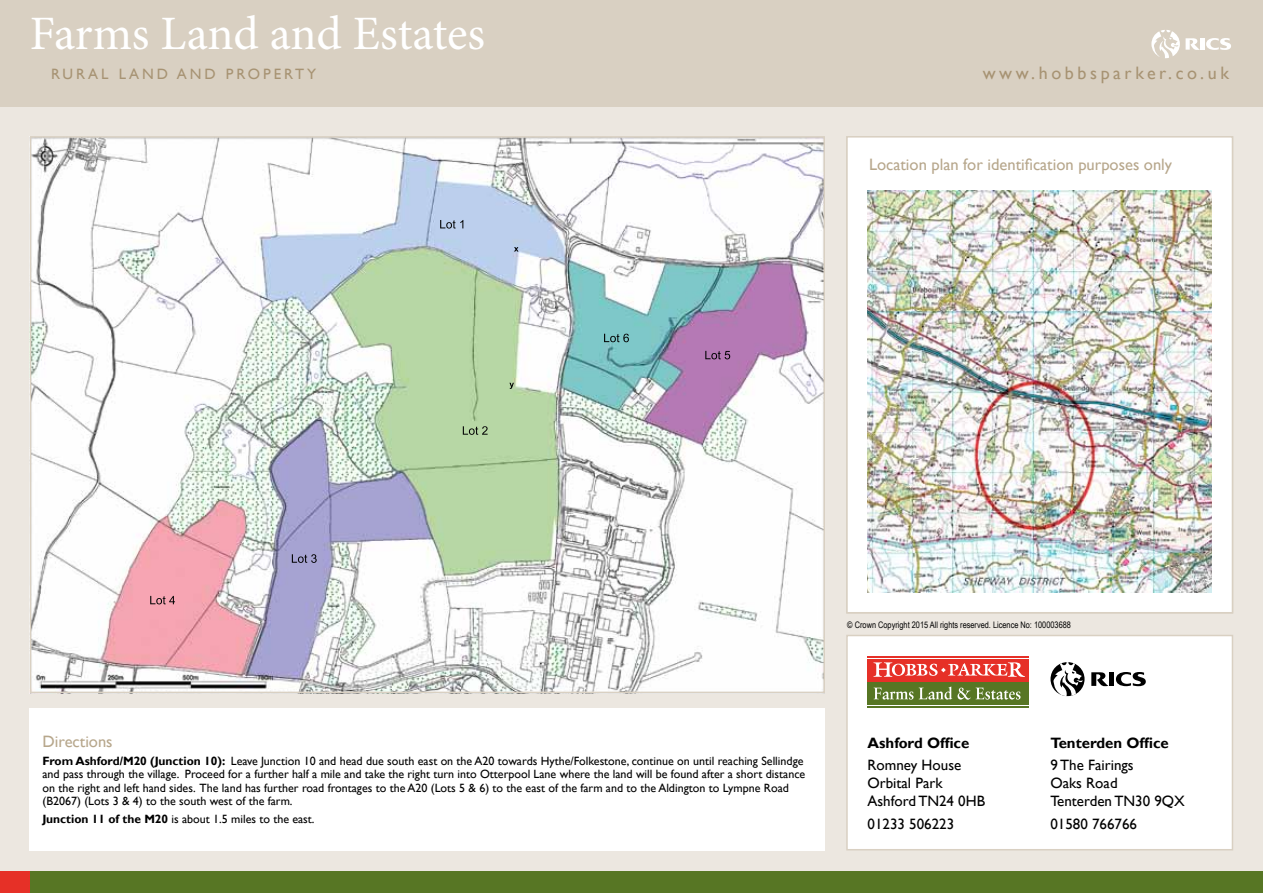
<style>
.page{position:relative;width:1263px;height:893px;background:#fff}
.page>*{position:absolute;margin:0;border:0;box-sizing:border-box;transform-origin:0 0}
.t1{font:48px "Minion Pro";letter-spacing:-.005em;color:#fff}
.t2{font:18px "Gill Sans";letter-spacing:.2em;color:#a79373}
.t3{font:16.5px "Gill Sans";color:#b7a78c}
.t4{font:15px/18px "Gill Sans";color:#000}
.t5{font:700 15px "Gill Sans";color:#000}
.t6{font:15px "Gill Sans";letter-spacing:.2em;color:#a79373}
.t7{font:12px/13.5px "Gill Sans";color:#000}
.t8{font:9px "Arial Narrow";color:#000}
.s1{font-weight:700}
</style>
<div class="page">
<div style="left:0;top:0;width:1263px;height:884px;background:#ece7e0"></div>
<div style="left:13px;top:872px;width:1250px;height:21px;background:#577624"></div>
<div style="left:0;top:872px;width:30px;height:21px;background:#e63027"></div>
<div style="left:846px;top:635px;width:387px;height:215px;background:#fff;border:2px solid #d9d0c2"></div>
<div style="left:0;top:0;width:1263px;height:106px;background:#d9d0c2"></div>
<svg style="left:1206px;top:38px;width:25px;height:12px"></svg>
<hr style="left:1201px;top:38px;width:4px;height:12px;background:#fff">
<svg style="left:1151px;top:30px;width:49px;height:28px"></svg>
<img style="left:33px;top:139px;width:789px;height:551px">
<div style="left:30px;top:708px;width:795px;height:142px;background:#fff"></div>
<div style="left:847px;top:137px;width:385px;height:476px;background:#fff"></div>
<div style="left:846px;top:136px;width:387px;height:477px;border:2px solid #d9d0c2"></div>
<img style="left:867px;top:190px;width:345px;height:402px">
<svg style="left:867px;top:657px;width:162px;height:26px"></svg>
<hr style="left:867px;top:706px;width:162px;height:2px;background:#577624">
<hr style="left:867px;top:656px;width:162px;height:1px;background:#e63027">
<div style="left:867px;top:659px;width:162px;height:22px;background:#e63027"></div>
<svg style="left:873px;top:662px;width:152px;height:15px"></svg>
<div style="left:867px;top:683px;width:162px;height:22px;background:#577624"></div>
<svg style="left:874px;top:688px;width:39px;height:12px"></svg>
<svg style="left:919px;top:686px;width:101px;height:14px"></svg>
<svg style="left:1116px;top:672px;width:30px;height:14px"></svg>
<div style="left:1109px;top:672px;width:5px;height:14px;background:#000"></div>
<svg style="left:1091px;top:672px;width:17px;height:14px"></svg>
<svg style="left:1050px;top:662px;width:34px;height:34px"></svg>
<svg style="left:1053px;top:662px;width:30px;height:34px"></svg>
<h1 class="t1" style="left:30px;top:2px;width:457px">Farms Land and Estates</h1>
<p class="t6" style="left:51px;top:66px;width:267px">rural land and pro perty</p>
<h2 class="t2" style="left:983px;top:63px;width:248px">www.hobbsparker.co.uk</h2>
<h3 class="t3" style="left:869px;top:155px;width:304px">Location plan for identification purposes only</h3>
<p class="t8" style="left:847px;top:618px;width:225px">© Crown Copyright 2015 All rights reserved. Licence No: 100003688</p>
<h3 class="t3" style="left:43px;top:732px;width:72px">Directions</h3>
<p class="t7" style="left:43px;top:754px;width:764px"><span class="s1">From Ashford/M20 (Junction 10):</span> Leave Junction 10 and head due south east on the A20 towards Hythe/Folkestone, continue on until reaching Sellindge and pass through the village. Proceed for a further half a mile and take the right turn into Otterpool Lane where the land will be found after a short distance on the right and left hand sides. The land has further road frontages to the A20 (Lots 5 &amp; 6) to the east of the farm and to the Aldington to Lympne Road (B2067) (Lots 3 &amp; 4) to the south west of the farm.</p>
<p class="t7" style="left:43px;top:812px;width:273px"><span class="s1">Junction 11 of the M20</span> is about 1.5 miles to the east.</p>
<p class="t5" style="left:867px;top:734px;width:103px">Ashford Office</p>
<p class="t4" style="left:867px;top:757px;width:119px">Romney House<br>Orbital Park<br>Ashford TN24 0HB</p>
<p class="t4" style="left:867px;top:815px;width:88px">01233 506223</p>
<p class="t5" style="left:1050px;top:734px;width:120px">Tenterden Office</p>
<p class="t4" style="left:1050px;top:757px;width:136px">9 The Fairings<br>Oaks Road<br>Tenterden TN 30 9QX</p>
<p class="t4" style="left:1050px;top:815px;width:88px">01580 766766</p>
</div>
